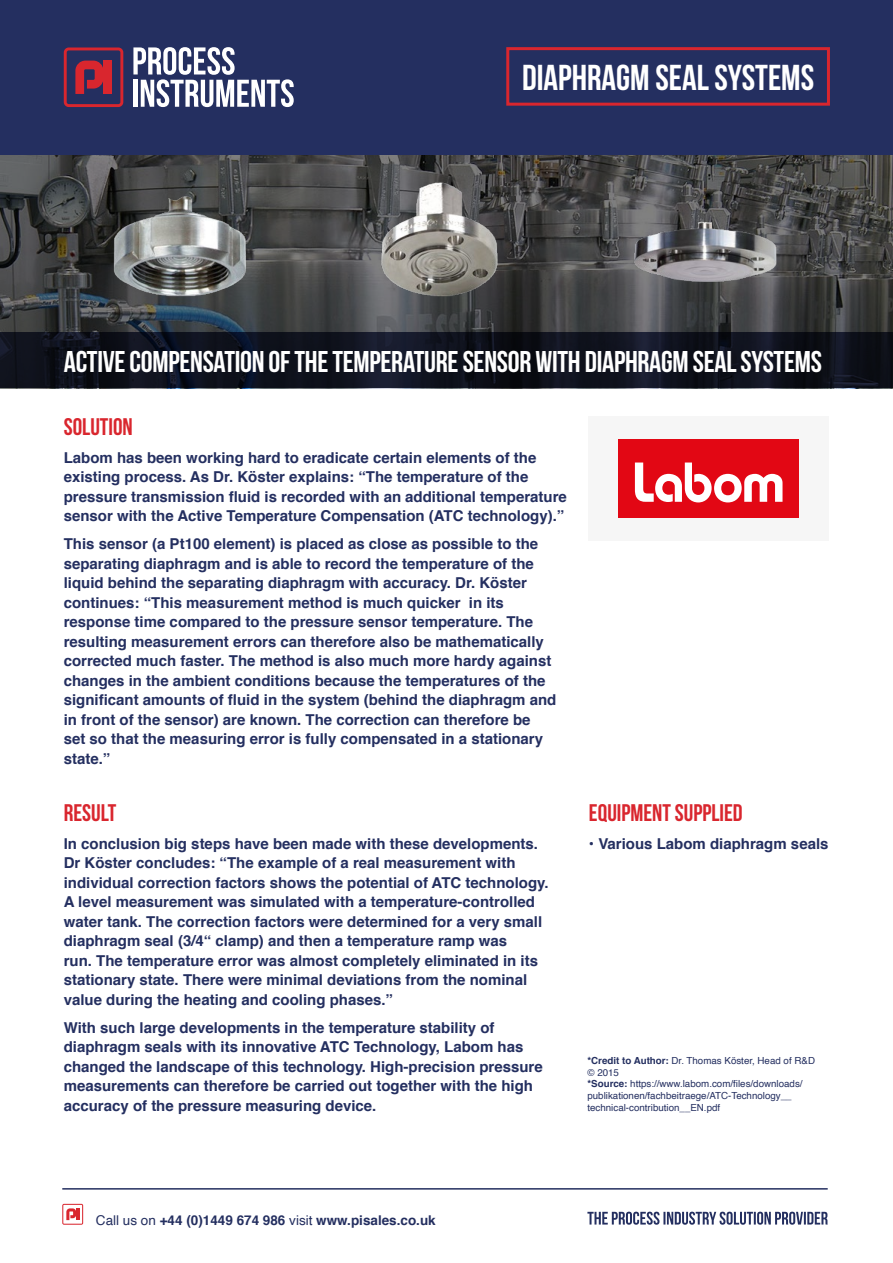
<style>
.page{position:relative;width:893px;height:1263px;background:#fff}
.page>*{position:absolute;margin:0;border:0;box-sizing:border-box;transform-origin:0 0}
.t1{font:700 36px "Bebas Neue";color:#fff}
.t2{font:700 30px "Bebas Neue";letter-spacing:-.01em;color:#fff}
.t3{font:700 24px "Bebas Neue";color:#d9262e}
.t4{font:700 15px/19.5px "Helvetica";color:#242f60}
.t5{font:700 13.5px "Helvetica";color:#242f60}
.t6{font:9.75px/11.7px "Helvetica";color:#242f60}
.s1{font-weight:700}
.s2{font-weight:400}
</style>
<div class="page">
<svg style="left:0;top:154px;width:893px;height:179px;background:#424343"></svg>
<img style="left:99px;top:175px;width:160px;height:142px">
<img style="left:367px;top:154px;width:142px;height:179px">
<img style="left:617px;top:154px;width:174px;height:179px">
<div style="left:0;top:0;width:893px;height:154px;background:#242f60"></div>
<svg style="left:64px;top:48px;width:59px;height:59px"></svg>
<svg style="left:133px;top:47px;width:161px;height:60px"></svg>
<svg style="left:587px;top:1212px;width:241px;height:13px"></svg>
<svg style="left:62px;top:1204px;width:21px;height:21px"></svg>
<hr style="left:62px;top:1188px;width:766px;height:1px;background:#242f60">
<div style="left:588px;top:417px;width:241px;height:124px;background:#f6f6f6"></div>
<svg style="left:0;top:333px;width:893px;height:55px;background:#0f121d"></svg>
<div style="left:506px;top:47px;width:324px;height:59px;border:3px solid #d9262e"></div>
<div style="left:618px;top:440px;width:181px;height:78px;background:#e20714"></div>
<svg style="left:635px;top:462px;width:147px;height:40px"></svg>
<h1 class="t1" style="left:522px;top:58px;width:294px">DIAPHRAGM SEAL SYSTEMS</h1>
<h2 class="t2" style="left:64px;top:345px;width:760px">ACTIVE COMPENSATION OF THE TEMPERATURE SENSOR WITH DIAPHRAGM SEAL SYSTEMS</h2>
<h3 class="t3" style="left:64px;top:413px;width:71px">SOLUTION</h3>
<p class="t4" style="left:64px;top:448px;width:505px">Labom has been working hard to eradicate certain elements of the existing process. As Dr. Köster explains: “The temperature of the pressure transmission fluid is recorded with an additional temperature sensor with the Active Temperature Compensation (ATC technology).”</p>
<p class="t4" style="left:64px;top:534px;width:494px">This sensor (a Pt100 element) is placed as close as possible to the separating diaphragm and is able to record the temperature of the liquid behind the separating diaphragm with accuracy. Dr. Köster continues: “This measurement method is much quicker in its response time compared to the pressure sensor temperature. The resulting measurement errors can therefore also be mathematically corrected much faster. The method is also much more hardy against changes in the ambient conditions because the temperatures of the significant amounts of fluid in the system (behind the diaphragm and in front of the sensor) are known. The correction can therefore be<br>set so that the measuring error is fully compensated in a stationary state.”</p>
<h3 class="t3" style="left:64px;top:799px;width:54px">RESULT</h3>
<p class="t4" style="left:64px;top:834px;width:486px">In conclusion big steps have been made with these developments.<br>Dr Köster concludes: “The example of a real measurement with individual correction factors shows the potential of ATC technology.<br>A level measurement was simulated with a temperature-controlled water tank. The correction factors were determined for a very small diaphragm seal (3/4“ clamp) and then a temperature ramp was<br>run. The temperature error was almost completely eliminated in its stationary state. There were minimal deviations from the nominal value during the heating and cooling phases.”</p>
<p class="t4" style="left:64px;top:1018px;width:480px">With such large developments in the temperature stability of diaphragm seals with its innovative ATC Technology, Labom has changed the landscape of this technology. High-precision pressure measurements can therefore be carried out together with the high accuracy of the pressure measuring device.</p>
<h3 class="t3" style="left:589px;top:799px;width:155px">EQUIPMENT SUPPLIED</h3>
<p class="t4" style="left:589px;top:834px;width:241px">• Various Labom diaphragm seals</p>
<p class="t6" style="left:587px;top:1055px;width:229px"><span class="s1">*Credit to Author:</span> Dr. Thomas Köster, Head of R&amp;D © 2015<br><span class="s1">*Source:</span> https://www.labom.com/files/downloads/ publikationen/fachbeitraege/ATC-Technology__ technical-contribution__EN.pdf</p>
<p class="t5" style="left:96px;top:1209px;width:341px"><span class="s2">Call us on</span> +44 (0)1449 674 986 <span class="s2">visit</span> www.pisales.co.uk</p>
</div>
